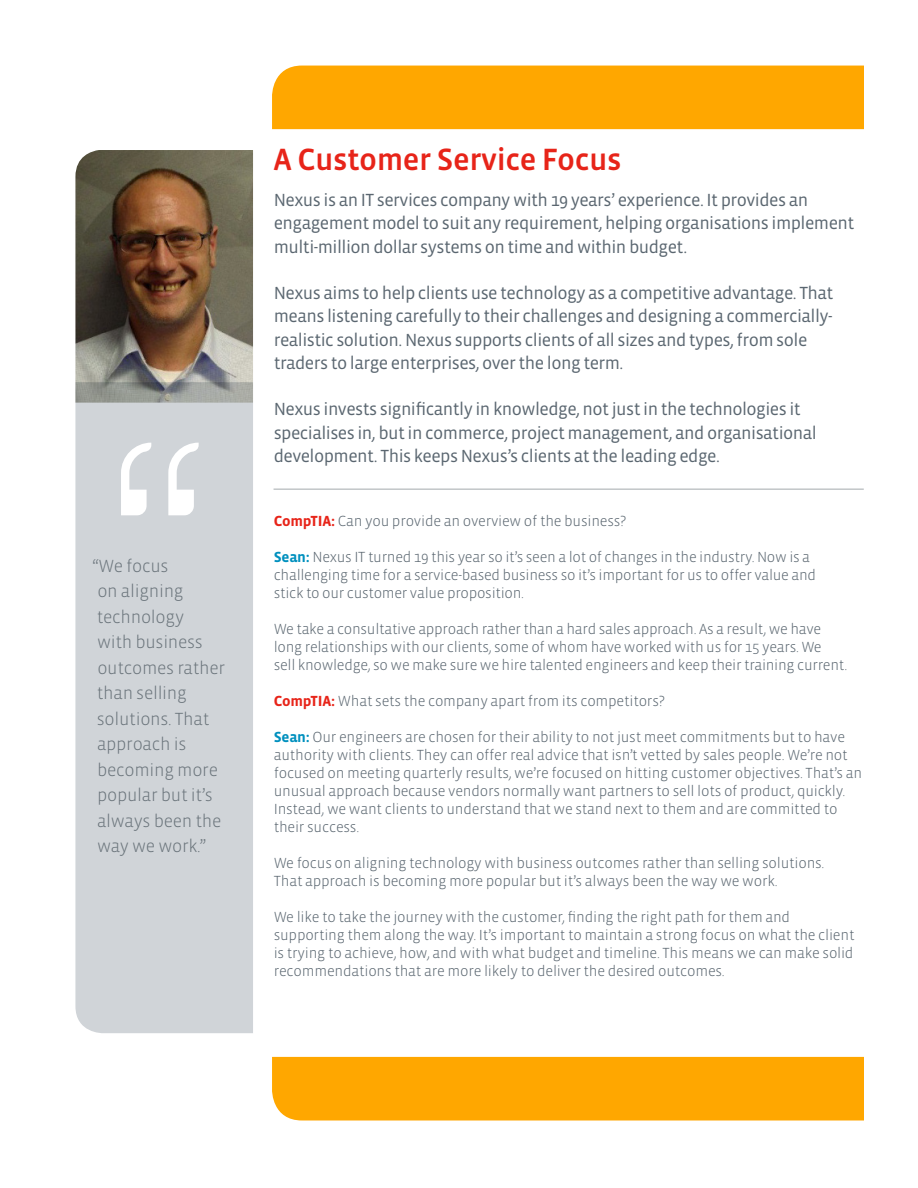
<style>
.page{position:relative;width:918px;height:1188px;background:#fff}
.page>*{position:absolute;margin:0;border:0;box-sizing:border-box;transform-origin:0 0}
.t1{font:500 31.5px "Vista Sans OT";letter-spacing:-.015em;color:#e72419}
.t2{font:18px/23.2px "Vista Sans OT";letter-spacing:-.03em;color:#5a6670}
.Lead-In{font:300 18px/25.5px "Vista Sans OT";letter-spacing:-.015em;color:#6a747b}
.t3{font:300 15px/18px "Vista Sans OT";letter-spacing:-.015em;color:#5a6670}
.s1{font-weight:700;color:#e72419}
.s2{font-weight:700;color:#0090be}
</style>
<div class="page">
<img style="left:75px;top:150px;width:178px;height:232px">
<div style="left:75px;top:382px;width:178px;height:651px;background:#d0d4d8"></div>
<div style="left:272px;top:66px;width:592px;height:63px;background:#ffa700"></div>
<div style="left:272px;top:1057px;width:592px;height:63px;background:#ffa700"></div>
<svg style="left:121px;top:443px;width:30px;height:72px"></svg>
<svg style="left:168px;top:443px;width:31px;height:72px"></svg>
<hr style="left:274px;top:489px;width:590px;height:1px;background:#a3a9ad">
<p class="Lead-In" style="left:92px;top:553px;width:134px">“We focus<br>on aligning technology<br>with business outcomes rather than selling solutions. That approach is becoming more popular but it’s always been the way we work.”</p>
<p class="t1" style="left:274px;top:144px;width:349px">A Customer Service Focus</p>
<p class="t2" style="left:274px;top:189px;width:582px">Nexus is an IT services company with 19 years’ experience. It provides an engagement model to suit any requirement, helping organisations implement multi-million dollar systems on time and within budget.</p>
<p class="t2" style="left:274px;top:282px;width:561px">Nexus aims to help clients use technology as a competitive advantage. That means listening carefully to their challenges and designing a commercially&shy;realistic solution. Nexus supports clients of all sizes and types, from sole traders to large enterprises, over the long term.</p>
<p class="t2" style="left:274px;top:398px;width:545px">Nexus invests significantly in knowledge, not just in the technologies it specialises in, but in commerce, project management, and organisational development. This keeps Nexus’s clients at the leading edge.</p>
<p class="t3" style="left:274px;top:513px;width:354px"><span class="s1">CompTIA:</span> Can you provide an overview of the business?</p>
<p class="t3" style="left:274px;top:549px;width:544px"><span class="s2">Sean:</span> Nexus IT turned 19 this year so it’s seen a lot of changes in the industry. Now is a challenging time for a service-based business so it’s important for us to offer value and stick to our customer value proposition.</p>
<p class="t3" style="left:274px;top:621px;width:575px">We take a consultative approach rather than a hard sales approach. As a result, we have long relationships with our clients, some of whom have worked with us for 15 years. We<br>sell knowledge, so we make sure we hire talented engineers and keep their training current.</p>
<p class="t3" style="left:274px;top:693px;width:393px"><span class="s1">CompTIA:</span> What sets the company apart from its competitors?</p>
<p class="t3" style="left:274px;top:729px;width:590px"><span class="s2">Sean:</span> Our engineers are chosen for their ability to not just meet commitments but to have authority with clients. They can offer real advice that isn’t vetted by sales people. We’re not focused on meeting quarterly results, we’re focused on hitting customer objectives. That’s an unusual approach because vendors normally want partners to sell lots of product, quickly.<br>Instead, we want clients to understand that we stand next to them and are committed to their success.</p>
<p class="t3" style="left:274px;top:855px;width:552px">We focus on aligning technology with business outcomes rather than selling solutions.<br>That approach is becoming more popular but it’s always been the way we work.</p>
<p class="t3" style="left:274px;top:909px;width:582px">We like to take the journey with the customer, finding the right path for them and supporting them along the way. It’s important to maintain a strong focus on what the client is trying to achieve, how, and with what budget and timeline. This means we can make solid recommendations that are more likely to deliver the desired outcomes.</p>
</div>
